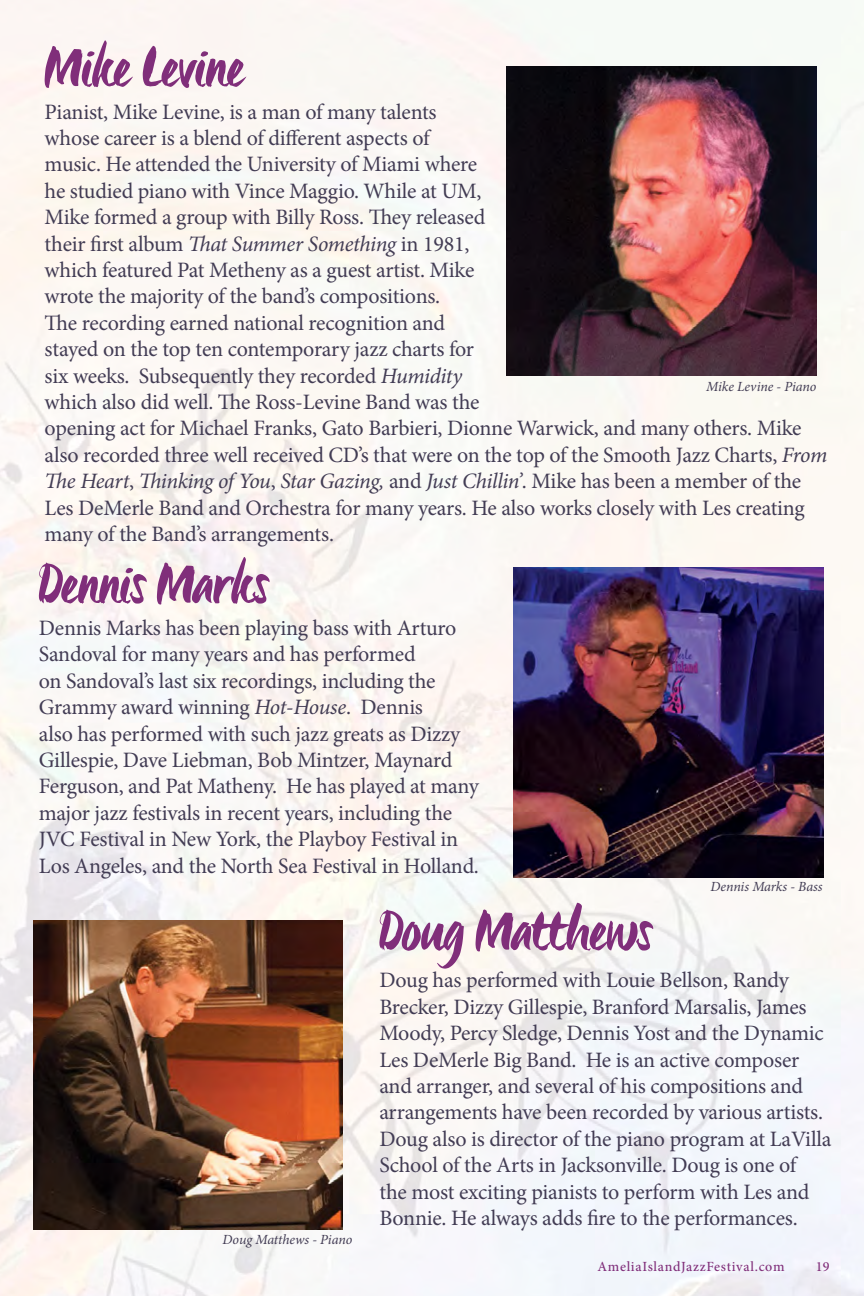
<style>
.page{position:relative;width:864px;height:1296px;background:#fff}
.page>*{position:absolute;margin:0;border:0;box-sizing:border-box;transform-origin:0 0}
.t1{font:60px "Origo";letter-spacing:-.02em;color:#802e7a}
.t2{font:22px/26.4px "Minion Pro";letter-spacing:-.015em;color:#423c54}
.t3{font:italic 14px "Minion Pro";letter-spacing:-.005em;color:#423c54}
.t4{font:500 14px "Minion Pro";letter-spacing:.05em;color:#802e7a}
.s1{font-style:italic}
</style>
<div class="page">
<img style="left:0;top:0;width:864px;height:1296px">
<img style="left:507px;top:66px;width:309px;height:310px">
<img style="left:514px;top:568px;width:309px;height:309px">
<img style="left:33px;top:920px;width:310px;height:310px">
<h1 class="t1" style="left:45px;top:24px;width:202px">Mike Levine</h1>
<p class="t2" style="left:45px;top:98px;width:784px">Pianist, Mike Levine, is a man of many talents<br>whose career is a blend of different aspects of<br>music. He attended the University of Miami where<br>he studied piano with Vince Maggio. While at UM,<br>Mike formed a group with Billy Ross. They released<br>their first album <span class="s1">That Summer Something</span> in 1981,<br>which featured Pat Metheny as a guest artist. Mike<br>wrote the majority of the band’s compositions.<br>The recording earned national recognition and<br>stayed on the top ten contemporary jazz charts for<br>six weeks. Subsequently they recorded <span class="s1">Humidity<br></span>which also did well. The Ross-Levine Band was the<br>opening act for Michael Franks, Gato Barbieri, Dionne Warwick, and many others. Mike also recorded three well received CD’s that were on the top of the Smooth Jazz Charts, <span class="s1">From The Heart</span>, <span class="s1">Thinking of You</span>, <span class="s1">Star Gazing,</span> and <span class="s1">Just Chillin’</span>. Mike has been a member of the Les DeMerle Band and Orchestra for many years. He also works closely with Les creating many of the Band’s arrangements.</p>
<p class="t3" style="left:706px;top:377px;width:112px">Mike Levine - Piano</p>
<h1 class="t1" style="left:39px;top:540px;width:232px">Dennis Marks</h1>
<p class="t2" style="left:39px;top:615px;width:442px">Dennis Marks has been playing bass with Arturo Sandoval for many years and has performed<br>on Sandoval’s last six recordings, including the Grammy award winning <span class="s1">Hot-House</span>. Dennis<br>also has performed with such jazz greats as Dizzy Gillespie, Dave Liebman, Bob Mintzer, Maynard Ferguson, and Pat Matheny. He has played at many major jazz festivals in recent years, including the JVC Festival in New York, the Playboy Festival in Los Angeles, and the North Sea Festival in Holland.</p>
<p class="t3" style="left:711px;top:877px;width:114px">Dennis Marks - Bass</p>
<p class="t3" style="left:223px;top:1230px;width:131px">Doug Matthews - Piano</p>
<h1 class="t1" style="left:379px;top:887px;width:275px">Doug Matthews</h1>
<p class="t2" style="left:379px;top:967px;width:454px">Doug has performed with Louie Bellson, Randy Brecker, Dizzy Gillespie, Branford Marsalis, James Moody, Percy Sledge, Dennis Yost and the Dynamic Les DeMerle Big Band. He is an active composer and arranger, and several of his compositions and arrangements have been recorded by various artists.<br>Doug also is director of the piano program at LaVilla School of the Arts in Jacksonville. Doug is one of<br>the most exciting pianists to perform with Les and Bonnie. He always adds fire to the performances.</p>
<p class="t4" style="left:598px;top:1257px;width:189px">AmeliaIslandJazzFestival.com</p>
<p class="t4" style="left:816px;top:1257px;width:15px">19</p>
</div>
